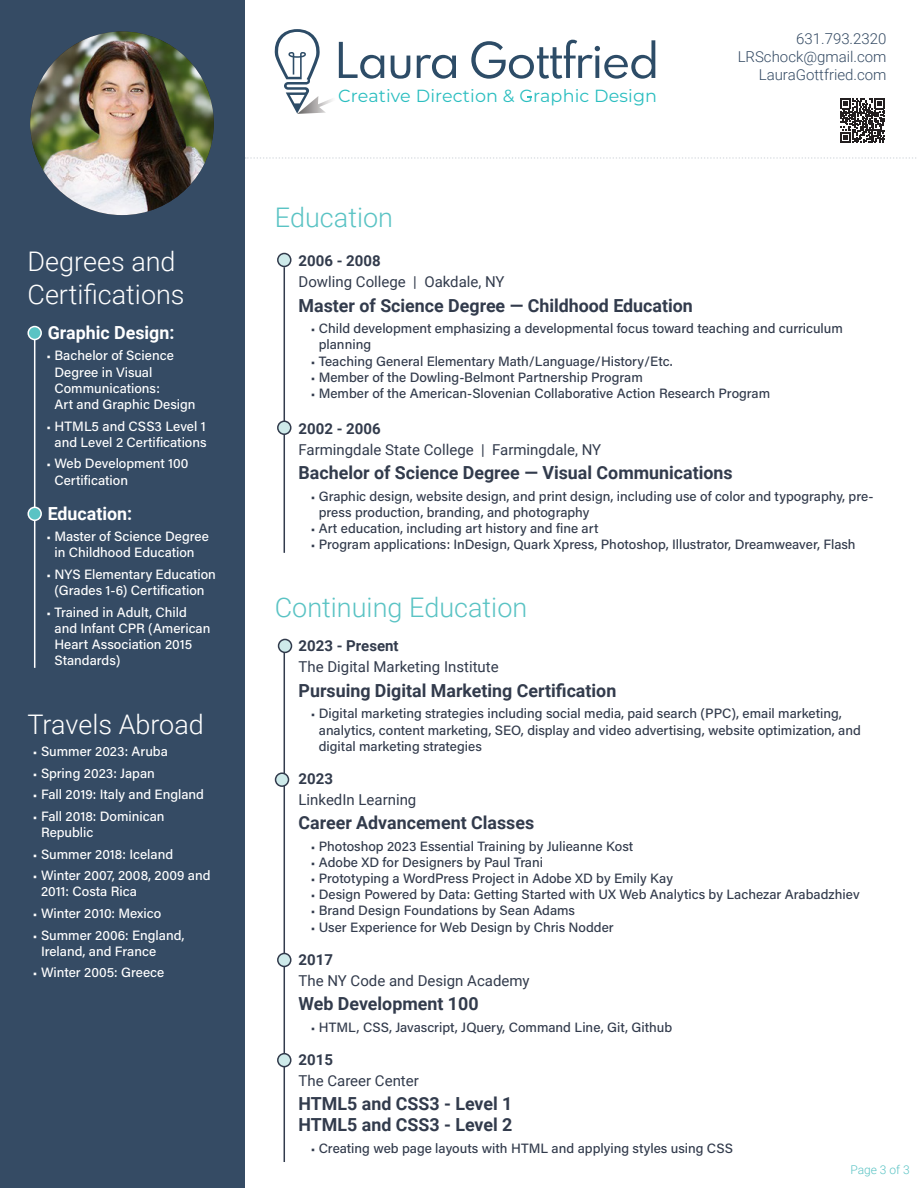
<style>
.page{position:relative;width:918px;height:1188px;background:#fff}
.page>*{position:absolute;margin:0;border:0;box-sizing:border-box;transform-origin:0 0}
.t1{font:300 27px/32.4px "Roboto";color:#fff}
.t2{font:300 27px "Roboto";color:#5ac3c4}
.heading{font:700 18px "Roboto";color:#323b4c}
.heading-2{font:700 18px "Roboto";color:#fff}
.t3{font:17.55px "Montserrat";letter-spacing:.005em;color:#2bbec0}
.heading-3{font:15px "Roboto";color:#323b4c}
.t4{font:300 15px "Roboto";color:#354b64}
.subheading{font:700 15px "Roboto";color:#323b4c}
.t5{font:500 13.5px/16.2px "Acumin Pro";color:#323b4c}
.t6{font:500 13.5px/16.2px "Acumin Pro";color:#fff}
.t7{font:300 12px "Roboto";color:#5ac3c4}
.s1{font-size:12px}
</style>
<div class="page">
<div style="left:0;top:0;width:245px;height:1188px;background:#354b64"></div>
<svg style="left:840px;top:99px;width:45px;height:44px"></svg>
<svg style="left:245px;top:157px;width:671px;height:2px"></svg>
<img style="left:30px;top:32px;width:184px;height:183px;border-radius:92px">
<hr style="left:284px;top:267px;width:1px;height:286px;background:#323b4c">
<div style="left:278px;top:254px;width:13px;height:12px;background:#ceeaea;border-radius:50%"></div>
<div style="left:277px;top:253px;width:15px;height:14px;border:2px solid #323b4c;border-radius:50%"></div>
<div style="left:278px;top:421px;width:13px;height:13px;background:#ceeaea;border-radius:50%"></div>
<div style="left:277px;top:421px;width:15px;height:14px;border:2px solid #323b4c;border-radius:50%"></div>
<hr style="left:34px;top:336px;width:1px;height:332px;background:#fff">
<div style="left:28px;top:327px;width:13px;height:13px;background:#5ac3c4;border-radius:50%"></div>
<div style="left:27px;top:326px;width:15px;height:14px;border:2px solid #fff;border-radius:50%"></div>
<div style="left:28px;top:507px;width:13px;height:13px;background:#5ac3c4;border-radius:50%"></div>
<div style="left:27px;top:507px;width:15px;height:14px;border:2px solid #fff;border-radius:50%"></div>
<hr style="left:284px;top:646px;width:1px;height:516px;background:#323b4c">
<div style="left:278px;top:953px;width:13px;height:13px;background:#ceeaea;border-radius:50%"></div>
<div style="left:277px;top:953px;width:15px;height:14px;border:2px solid #323b4c;border-radius:50%"></div>
<div style="left:278px;top:1054px;width:13px;height:13px;background:#ceeaea;border-radius:50%"></div>
<div style="left:277px;top:1053px;width:15px;height:14px;border:2px solid #323b4c;border-radius:50%"></div>
<div style="left:279px;top:639px;width:13px;height:13px;background:#ceeaea;border-radius:50%"></div>
<div style="left:278px;top:639px;width:14px;height:14px;border:2px solid #323b4c;border-radius:50%"></div>
<div style="left:276px;top:773px;width:13px;height:13px;background:#ceeaea;border-radius:50%"></div>
<div style="left:275px;top:772px;width:14px;height:15px;border:2px solid #323b4c;border-radius:50%"></div>
<svg style="left:274px;top:29px;width:110px;height:85px"></svg>
<svg style="left:391px;top:56px;width:19px;height:23px"></svg>
<svg style="left:417px;top:55px;width:39px;height:24px"></svg>
<svg style="left:471px;top:40px;width:184px;height:39px"></svg>
<p class="t1" style="left:28px;top:244px;width:159px">Degrees and<br>Certifications</p>
<p class="heading-2" style="left:48px;top:320px;width:128px">Graphic Design:</p>
<p class="t6" style="left:55px;top:347px;width:143px;text-indent:-8px"><span class="s1">•</span> Bachelor of Science<br>Degree in Visual<br>Communications:<br>Art and Graphic Design</p>
<p class="t6" style="left:46px;top:417px;width:162px;text-align:center"><span class="s1">•</span> HTML5 and CSS3 Level 1 and Level 2 Certifications</p>
<p class="t6" style="left:55px;top:455px;width:136px;text-indent:-8px"><span class="s1">•</span> Web Development 100<br>Certification</p>
<p class="heading-2" style="left:48px;top:501px;width:86px">Education:</p>
<p class="t6" style="left:46px;top:528px;width:164px;text-align:center"><span class="s1">•</span> Master of Science Degree in Childhood Education</p>
<p class="t6" style="left:46px;top:566px;width:171px;text-align:center"><span class="s1">•</span> NYS Elementary Education (Grades 1-6) Certification</p>
<p class="t6" style="left:55px;top:604px;width:158px;text-indent:-8px"><span class="s1">•</span> Trained in Adult, Child and Infant CPR (American<br>Heart Association 2015<br>Standards)</p>
<p class="t1" style="left:28px;top:708px;width:178px">Travels Abroad</p>
<p class="t6" style="left:33px;top:743px;width:136px"><span class="s1">•</span> Summer 2023: Aruba</p>
<p class="t6" style="left:33px;top:764px;width:124px"><span class="s1">•</span> Spring 2023: Japan</p>
<p class="t6" style="left:33px;top:786px;width:173px"><span class="s1">•</span> Fall 2019: Italy and England</p>
<p class="t6" style="left:41px;top:808px;width:125px;text-indent:-8px"><span class="s1">•</span> Fall 2018: Dominican<br>Republic</p>
<p class="t6" style="left:33px;top:845px;width:142px"><span class="s1">•</span> Summer 2018: Iceland</p>
<p class="t6" style="left:41px;top:867px;width:171px;text-indent:-8px"><span class="s1">•</span> Winter 2007, 2008, 2009 and<br>2011: Costa Rica</p>
<p class="t6" style="left:33px;top:905px;width:130px"><span class="s1">•</span> Winter 2010: Mexico</p>
<p class="t6" style="left:41px;top:926px;width:145px;text-indent:-8px"><span class="s1">•</span> Summer 2006: England,<br>Ireland, and France</p>
<p class="t6" style="left:33px;top:964px;width:133px"><span class="s1">•</span> Winter 2005: Greece</p>
<p class="t3" style="left:338px;top:84px;width:320px">Creative Direction &amp; Graphic Design</p>
<p class="t4" style="left:796px;top:28px;width:92px">631.793.2320</p>
<p class="t4" style="left:738px;top:46px;width:150px">LRSchock@gmail.com</p>
<p class="t4" style="left:759px;top:64px;width:129px">LauraGottfried.com</p>
<p class="t2" style="left:275px;top:198px;width:120px">Education</p>
<p class="subheading" style="left:299px;top:250px;width:84px">2006 - 2008</p>
<p class="heading-3" style="left:299px;top:271px;width:208px">Dowling College | Oakdale, NY</p>
<p class="heading" style="left:299px;top:293px;width:396px">Master of Science Degree — Childhood Education</p>
<p class="t5" style="left:319px;top:320px;width:526px;text-indent:-8px"><span class="s1">•</span> Child development emphasizing a developmental focus toward teaching and curriculum planning</p>
<p class="t5" style="left:311px;top:352px;width:363px"><span class="s1">•</span> Teaching General Elementary Math/Language/History/Etc.</p>
<p class="t5" style="left:311px;top:368px;width:334px"><span class="s1">•</span> Member of the Dowling-Belmont Partnership Program</p>
<p class="t5" style="left:311px;top:385px;width:461px"><span class="s1">•</span> Member of the American-Slovenian Collaborative Action Research Program</p>
<p class="subheading" style="left:299px;top:418px;width:84px">2002 - 2006</p>
<p class="heading-3" style="left:299px;top:439px;width:304px">Farmingdale State College | Farmingdale, NY</p>
<p class="heading" style="left:299px;top:460px;width:436px">Bachelor of Science Degree — Visual Communications</p>
<p class="t5" style="left:319px;top:487px;width:556px;text-indent:-8px"><span class="s1">•</span> Graphic design, website design, and print design, including use of color and typography, pre&shy;press production, branding, and photography</p>
<p class="t5" style="left:311px;top:520px;width:289px"><span class="s1">•</span> Art education, including art history and fine art</p>
<p class="t5" style="left:311px;top:536px;width:546px"><span class="s1">•</span> Program applications: InDesign, Quark Xpress, Photoshop, Illustrator, Dreamweaver, Flash</p>
<p class="t2" style="left:275px;top:589px;width:254px">Continuing Education</p>
<p class="subheading" style="left:299px;top:636px;width:102px">2023 - Present</p>
<p class="heading-3" style="left:299px;top:657px;width:202px">The Digital Marketing Institute</p>
<p class="heading" style="left:299px;top:678px;width:319px">Pursuing Digital Marketing Certification</p>
<p class="t5" style="left:319px;top:705px;width:544px;text-indent:-8px"><span class="s1">•</span> Digital marketing strategies including social media, paid search (PPC), email marketing, analytics, content marketing, SEO, display and video advertising, website optimization, and digital marketing strategies</p>
<p class="subheading" style="left:299px;top:768px;width:36px">2023</p>
<p class="heading-3" style="left:299px;top:789px;width:119px">LinkedIn Learning</p>
<p class="heading" style="left:299px;top:810px;width:237px">Career Advancement Classes</p>
<p class="t5" style="left:311px;top:837px;width:324px"><span class="s1">•</span> Photoshop 2023 Essential Training by Julieanne Kost</p>
<p class="t5" style="left:311px;top:853px;width:234px"><span class="s1">•</span> Adobe XD for Designers by Paul Trani</p>
<p class="t5" style="left:311px;top:870px;width:364px"><span class="s1">•</span> Prototyping a WordPress Project in Adobe XD by Emily Kay</p>
<p class="t5" style="left:311px;top:886px;width:550px"><span class="s1">•</span> Design Powered by Data: Getting Started with UX Web Analytics by Lachezar Arabadzhiev</p>
<p class="t5" style="left:311px;top:902px;width:266px"><span class="s1">•</span> Brand Design Foundations by Sean Adams</p>
<p class="t5" style="left:311px;top:918px;width:305px"><span class="s1">•</span> User Experience for Web Design by Chris Nodder</p>
<p class="subheading" style="left:299px;top:949px;width:36px">2017</p>
<p class="heading-3" style="left:299px;top:970px;width:233px">The NY Code and Design Academy</p>
<p class="heading" style="left:299px;top:991px;width:182px">Web Development 100</p>
<p class="t5" style="left:311px;top:1018px;width:363px"><span class="s1">•</span> HTML, CSS, Javascript, JQuery, Command Line, Git, Github</p>
<p class="subheading" style="left:299px;top:1049px;width:36px">2015</p>
<p class="heading-3" style="left:299px;top:1070px;width:122px">The Career Center</p>
<p class="heading" style="left:299px;top:1091px;width:215px">HTML5 and CSS3 - Level 1</p>
<p class="heading" style="left:299px;top:1112px;width:215px">HTML5 and CSS3 - Level 2</p>
<p class="t5" style="left:311px;top:1140px;width:424px"><span class="s1">•</span> Creating web page layouts with HTML and applying styles using CSS</p>
<p class="t7" style="left:850px;top:1161px;width:61px">Page 3 of 3</p>
</div>
